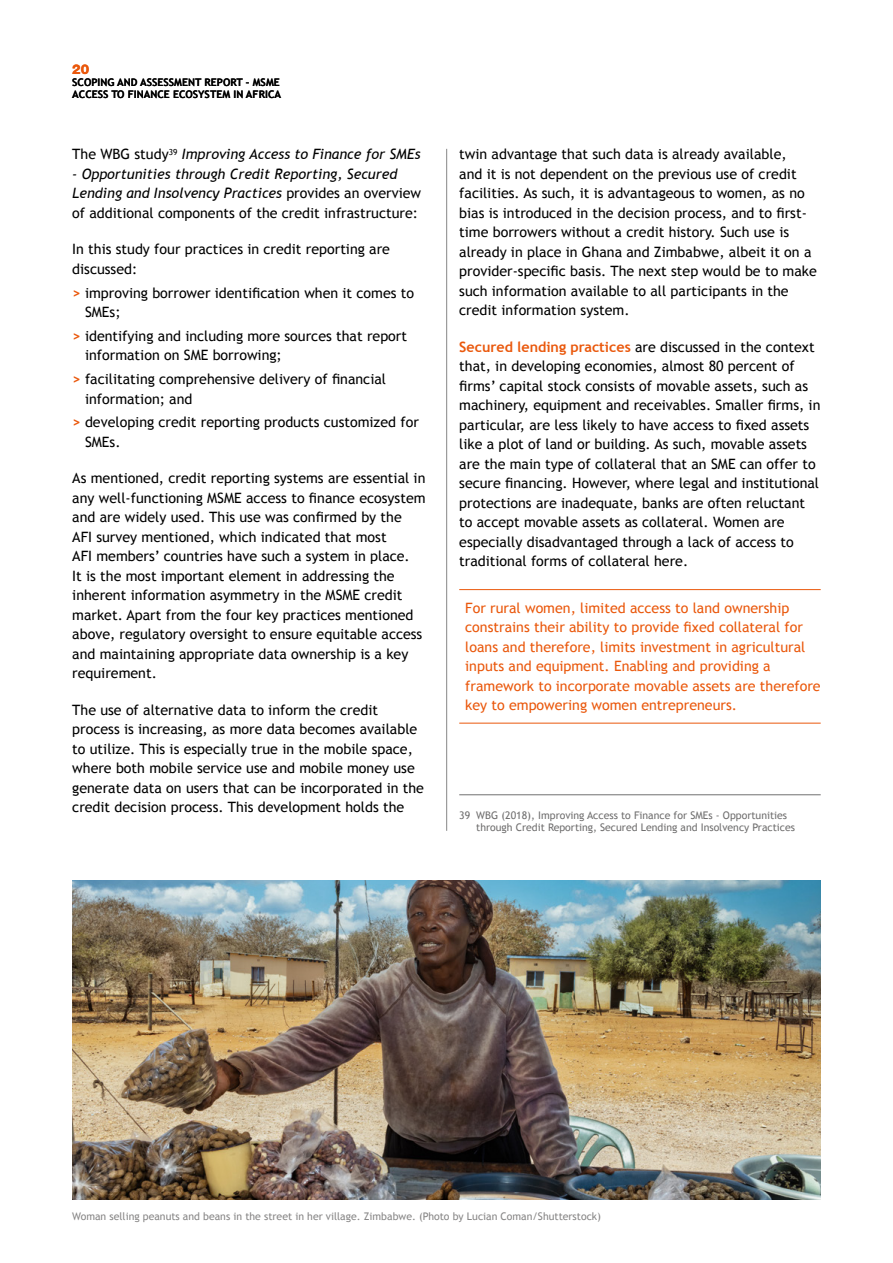
<style>
.page{position:relative;width:893px;height:1263px;background:#fff}
.page>*{position:absolute;margin:0;border:0;box-sizing:border-box;transform-origin:0 0}
.t1{font:14.25px/19.5px "Trebuchet MS";color:#000}
.t2{font:14.25px/19.5px "Trebuchet MS";color:#ea580c}
.t3{font:italic 14.25px/19.5px "Trebuchet MS";color:#000}
.t4{font:800 13.5px "Helvetica Neue";color:#ea580c}
.t5{font:10.5px/11.6px "Trebuchet MS";color:#706f6f}
.t6{font:10.5px "Trebuchet MS";color:#878686}
.t7{font:700 10.5px/12px "Trebuchet MS";color:#000}
.s1{font-style:normal}
.s2{font-weight:700;color:#ea580c}
</style>
<div class="page">
<hr style="left:446px;top:149px;width:1px;height:682px;background:#878787">
<hr style="left:459px;top:589px;width:362px;height:1px;background:#ea580c">
<hr style="left:459px;top:723px;width:362px;height:1px;background:#ea580c">
<img style="left:72px;top:880px;width:749px;height:319px">
<hr style="left:459px;top:794px;width:362px;height:1px;background:#706f6f">
<p class="t4" style="left:72px;top:61px;width:19px">20</p>
<p class="t7" style="left:72px;top:76px;width:210px">SCOPING AND ASSESSMENT REPORT – MSME<br>ACCESS TO FINANCE ECOSYSTEM IN AFRICA</p>
<p class="t3" style="left:72px;top:145px;width:350px"><span class="s1">The WBG study</span><sup>39</sup> Improving Access to Finance for SMEs</p>
<p class="t3" style="left:72px;top:164px;width:350px">- Opportunities through Credit Reporting, Secured<br>Lending and Insolvency Practices <span class="s1">provides an overview of additional components of the credit infrastructure:</span></p>
<p class="t1" style="left:72px;top:240px;width:319px">In this study four practices in credit reporting are discussed:</p>
<p class="t1" style="left:85px;top:283px;width:331px;text-indent:-13px"><span class="s2">&gt;</span> improving borrower identification when it comes to<br>SMEs;</p>
<p class="t1" style="left:85px;top:326px;width:324px;text-indent:-13px"><span class="s2">&gt;</span> identifying and including more sources that report information on SME borrowing;</p>
<p class="t1" style="left:85px;top:369px;width:303px;text-indent:-13px"><span class="s2">&gt;</span> facilitating comprehensive delivery of financial information; and</p>
<p class="t1" style="left:85px;top:413px;width:335px;text-indent:-13px"><span class="s2">&gt;</span> developing credit reporting products customized for<br>SMEs.</p>
<p class="t1" style="left:72px;top:469px;width:355px">As mentioned, credit reporting systems are essential in any well-functioning MSME access to finance ecosystem and are widely used. This use was confirmed by the<br>AFI survey mentioned, which indicated that most<br>AFI members’ countries have such a system in place.<br>It is the most important element in addressing the inherent information asymmetry in the MSME credit market. Apart from the four key practices mentioned above, regulatory oversight to ensure equitable access and maintaining appropriate data ownership is a key requirement.</p>
<p class="t1" style="left:72px;top:700px;width:353px">The use of alternative data to inform the credit process is increasing, as more data becomes available to utilize. This is especially true in the mobile space, where both mobile service use and mobile money use generate data on users that can be incorporated in the credit decision process. This development holds the</p>
<p class="t1" style="left:459px;top:145px;width:359px">twin advantage that such data is already available,<br>and it is not dependent on the previous use of credit facilities. As such, it is advantageous to women, as no bias is introduced in the decision process, and to first&shy;time borrowers without a credit history. Such use is already in place in Ghana and Zimbabwe, albeit it on a provider-specific basis. The next step would be to make such information available to all participants in the credit information system.</p>
<p class="t1" style="left:459px;top:337px;width:363px"><span class="s2">Secured lending practices</span> are discussed in the context that, in developing economies, almost 80 percent of firms’ capital stock consists of movable assets, such as machinery, equipment and receivables. Smaller firms, in particular, are less likely to have access to fixed assets like a plot of land or building. As such, movable assets are the main type of collateral that an SME can offer to secure financing. However, where legal and institutional protections are inadequate, banks are often reluctant to accept movable assets as collateral. Women are especially disadvantaged through a lack of access to traditional forms of collateral here.</p>
<p class="t2" style="left:465px;top:598px;width:357px">For rural women, limited access to land ownership constrains their ability to provide fixed collateral for loans and therefore, limits investment in agricultural inputs and equipment. Enabling and providing a framework to incorporate movable assets are therefore key to empowering women entrepreneurs.</p>
<p class="t5" style="left:476px;top:810px;width:320px;text-indent:-17px">39 WBG (2018), Improving Access to Finance for SMEs - Opportunities through Credit Reporting, Secured Lending and Insolvency Practices</p>
<p class="t6" style="left:72px;top:1210px;width:530px">Woman selling peanuts and beans in the street in her village. Zimbabwe. (Photo by Lucian Coman/Shutterstock)</p>
</div>
